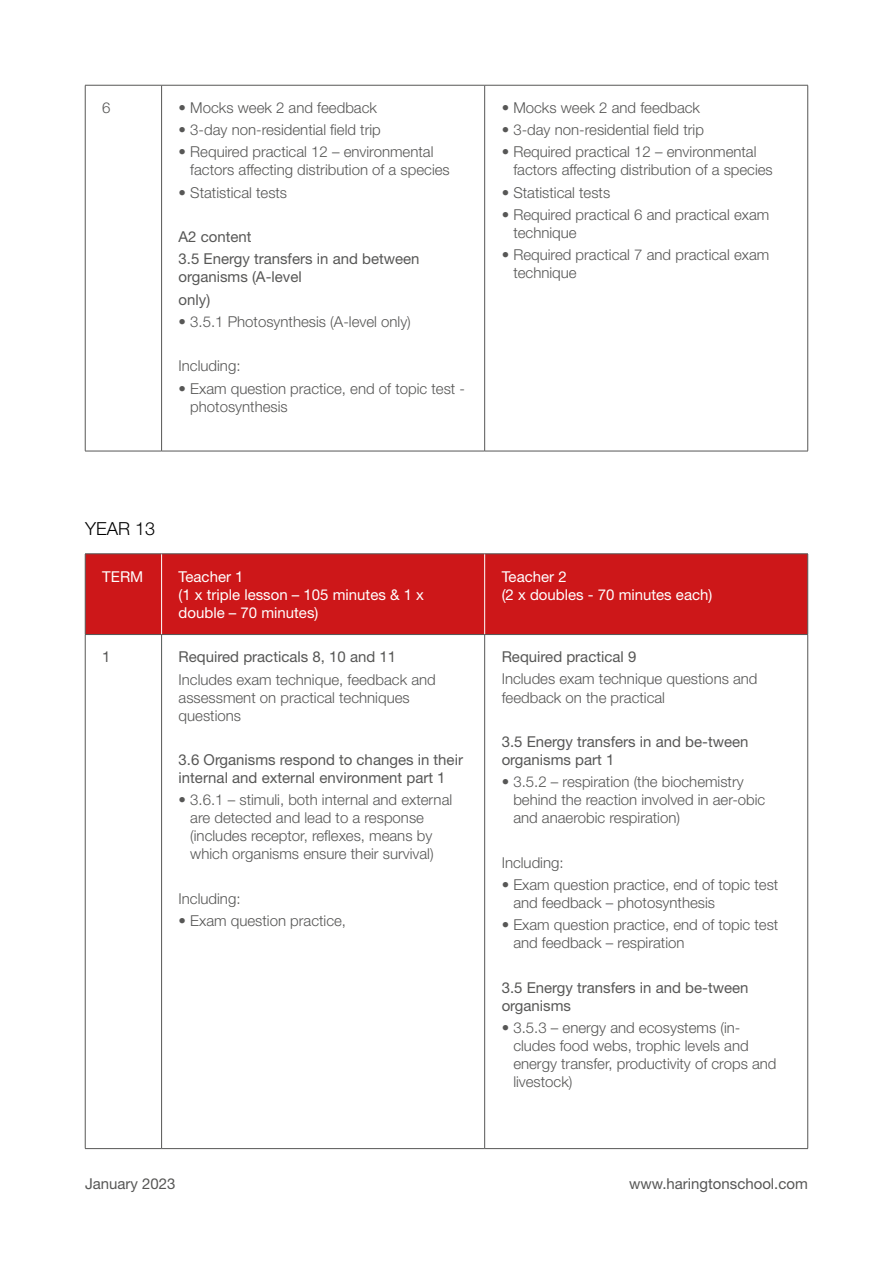
<style>
.page{position:relative;width:893px;height:1263px;background:#fff}
.page>*{position:absolute;margin:0;border:0;box-sizing:border-box;transform-origin:0 0}
.t1{font:300 18px "Helvetica Neue LT Std";color:#000}
.t2{font:300 15px/18px "Helvetica Neue LT Std";color:#575756}
.t3{font:15px/18px "Helvetica Neue LT Std";color:#575756}
.t4{font:15px/18px "Helvetica Neue LT Std";color:#fff}
.s1{font-weight:400}
</style>
<div class="page">
<hr style="left:85px;top:85px;width:77px;height:1px;background:#575756">
<hr style="left:85px;top:85px;width:1px;height:366px;background:#575756">
<hr style="left:162px;top:85px;width:323px;height:1px;background:#575756">
<hr style="left:161px;top:85px;width:1px;height:366px;background:#575756">
<hr style="left:485px;top:85px;width:323px;height:1px;background:#575756">
<hr style="left:484px;top:85px;width:1px;height:366px;background:#575756">
<hr style="left:807px;top:85px;width:1px;height:366px;background:#575756">
<hr style="left:85px;top:451px;width:77px;height:1px;background:#575756">
<hr style="left:162px;top:451px;width:323px;height:1px;background:#575756">
<hr style="left:485px;top:451px;width:323px;height:1px;background:#575756">
<div style="left:86px;top:554px;width:721px;height:80px;background:#cd1719"></div>
<hr style="left:161px;top:554px;width:1px;height:80px;background:#fff">
<hr style="left:484px;top:554px;width:1px;height:80px;background:#fff">
<hr style="left:85px;top:553px;width:77px;height:1px;background:#575756">
<hr style="left:85px;top:554px;width:1px;height:80px;background:#575756">
<hr style="left:162px;top:553px;width:323px;height:1px;background:#575756">
<hr style="left:485px;top:553px;width:323px;height:1px;background:#575756">
<hr style="left:807px;top:554px;width:1px;height:80px;background:#575756">
<hr style="left:85px;top:634px;width:77px;height:1px;background:#575756">
<hr style="left:85px;top:635px;width:1px;height:513px;background:#575756">
<hr style="left:162px;top:634px;width:323px;height:1px;background:#575756">
<hr style="left:161px;top:635px;width:1px;height:513px;background:#575756">
<hr style="left:485px;top:634px;width:323px;height:1px;background:#575756">
<hr style="left:484px;top:635px;width:1px;height:513px;background:#575756">
<hr style="left:807px;top:635px;width:1px;height:513px;background:#575756">
<hr style="left:85px;top:1148px;width:77px;height:1px;background:#575756">
<hr style="left:162px;top:1148px;width:323px;height:1px;background:#575756">
<hr style="left:485px;top:1148px;width:323px;height:1px;background:#575756">
<p class="t2" style="left:102px;top:98px;width:10px">6</p>
<p class="t2" style="left:179px;top:98px;width:200px">• Mocks week 2 and feedback</p>
<p class="t2" style="left:179px;top:121px;width:204px">• 3-day non-residential field trip</p>
<p class="t2" style="left:190px;top:143px;width:261px;text-indent:-12px">• Required practical 12 – environmental factors affecting distribution of a species</p>
<p class="t2" style="left:179px;top:183px;width:110px">• Statistical tests</p>
<p class="t3" style="left:179px;top:226px;width:243px;line-height:22.2px">A2 content<br>3.5 Energy transfers in and between</p>
<p class="t3" style="left:179px;top:266px;width:125px;line-height:22.2px">organisms (A-level only)</p>
<p class="t2" style="left:179px;top:312px;width:234px">• 3.5.1 Photosynthesis (A-level only)</p>
<p class="t2" style="left:179px;top:357px;width:63px">Including:</p>
<p class="t2" style="left:190px;top:379px;width:276px;text-indent:-12px">• Exam question practice, end of topic test - photosynthesis</p>
<p class="t2" style="left:502px;top:98px;width:200px"><span class="s1">•</span> Mocks week 2 and feedback</p>
<p class="t2" style="left:502px;top:120px;width:204px">• 3-day non-residential field trip</p>
<p class="t2" style="left:513px;top:143px;width:261px;text-indent:-12px">• Required practical 12 – environmental factors affecting distribution of a species</p>
<p class="t2" style="left:502px;top:183px;width:110px">• Statistical tests</p>
<p class="t2" style="left:513px;top:205px;width:257px;text-indent:-12px">• Required practical 6 and practical exam technique</p>
<p class="t2" style="left:513px;top:245px;width:257px;text-indent:-12px">• Required practical 7 and practical exam technique</p>
<p class="t1" style="left:85px;top:517px;width:72px">YEAR 13</p>
<p class="t4" style="left:102px;top:567px;width:43px">TERM</p>
<p class="t4" style="left:179px;top:567px;width:247px">Teacher 1<br>(1 x triple lesson – 105 minutes &amp; 1 x double – 70 minutes)</p>
<p class="t4" style="left:502px;top:567px;width:212px">Teacher 2<br>(2 x doubles - 70 minutes each)</p>
<p class="t3" style="left:102px;top:648px;width:10px">1</p>
<p class="t3" style="left:179px;top:648px;width:219px">Required practicals 8, 10 and 11</p>
<p class="t2" style="left:179px;top:670px;width:259px">Includes exam technique, feedback and assessment on practical techniques questions</p>
<p class="t3" style="left:179px;top:750px;width:286px">3.6 Organisms respond to changes in their internal and external environment part 1</p>
<p class="t2" style="left:190px;top:791px;width:263px;text-indent:-12px">• 3.6.1 – stimuli, both internal and external are detected and lead to a response (includes receptor, reflexes, means by which organisms ensure their survival)</p>
<p class="t2" style="left:179px;top:889px;width:63px">Including:</p>
<p class="t2" style="left:179px;top:911px;width:169px">• Exam question practice,</p>
<p class="t3" style="left:502px;top:648px;width:136px">Required practical 9</p>
<p class="t2" style="left:502px;top:670px;width:257px">Includes exam technique questions and feedback on the practical</p>
<p class="t3" style="left:502px;top:732px;width:248px">3.5 Energy transfers in and be-tween organisms part 1</p>
<p class="t2" style="left:513px;top:773px;width:254px;text-indent:-12px">• 3.5.2 – respiration (the biochemistry behind the reaction involved in aer-obic and anaerobic respiration)</p>
<p class="t2" style="left:502px;top:853px;width:63px">Including:</p>
<p class="t2" style="left:513px;top:875px;width:267px;text-indent:-12px">• Exam question practice, end of topic test and feedback – photosynthesis</p>
<p class="t2" style="left:513px;top:916px;width:267px;text-indent:-12px">• Exam question practice, end of topic test and feedback – respiration</p>
<p class="t3" style="left:502px;top:978px;width:248px">3.5 Energy transfers in and be-tween organisms</p>
<p class="t2" style="left:513px;top:1018px;width:265px;text-indent:-12px">• 3.5.3 – energy and ecosystems (in&shy;cludes food webs, trophic levels and energy transfer, productivity of crops and livestock)</p>
<p class="t3" style="left:85px;top:1174px;width:92px">January 2023</p>
<p class="t3" style="left:629px;top:1174px;width:180px">www.haringtonschool.com</p>
</div>
